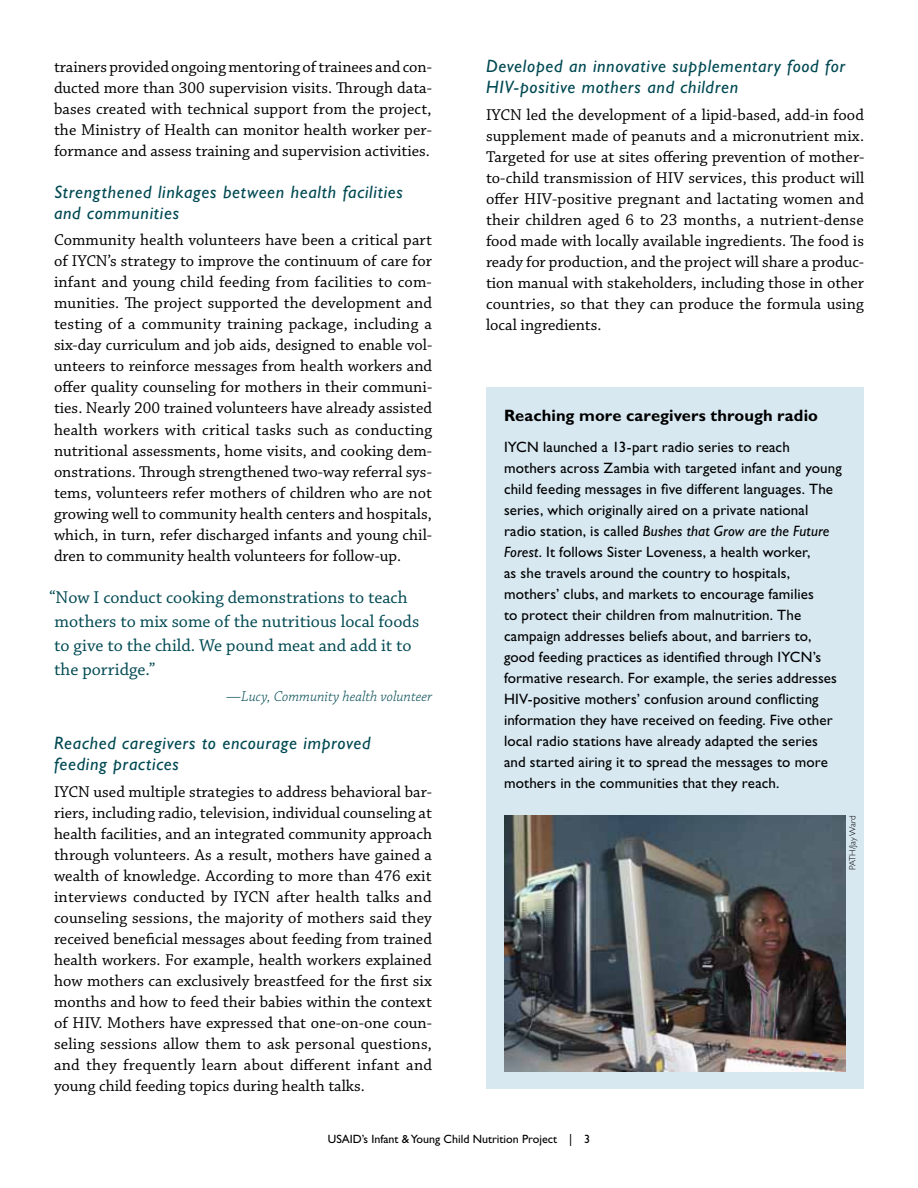
<style>
.page{position:relative;width:918px;height:1188px;background:#fff}
.page>*{position:absolute;margin:0;border:0;box-sizing:border-box;transform-origin:0 0}
.t1{font:italic 18px/21px "Gill Sans Std";letter-spacing:.04em;color:#004952}
.t2{font:18px/24px "Chaparral Pro";color:#004952}
.t3{font:16.5px/21px "Chaparral Pro";color:#000;text-align:justify}
.t4{font:700 16.5px "Gill Sans Std";letter-spacing:.005em;color:#000}
.t5{font:15px/21px "Gill Sans Std";letter-spacing:.005em;color:#000}
.t6{font:italic 300 15px "Chaparral Pro";color:#004952}
.t7{font:12px "Gill Sans Std";color:#000}
.t8{font:300 9px "Gill Sans Std";letter-spacing:-.03em;color:#000}
.s1{font-style:italic}
</style>
<div class="page">
<div style="left:486px;top:387px;width:378px;height:702px;background:#d7e8f1"></div>
<img style="left:504px;top:815px;width:342px;height:257px">
<p class="t3" style="left:54px;top:57px;width:380px">trainers provided ongoing mentoring of trainees and con&shy;ducted more than 300 supervision visits. Through data&shy;bases created with technical support from the project, the Ministry of Health can monitor health worker per&shy;formance and assess training and supervision activities.</p>
<p class="t1" style="left:54px;top:182px;width:350px">Strengthened linkages between health facilities and communities</p>
<p class="t3" style="left:54px;top:230px;width:380px">Community health volunteers have been a critical part of IYCN’s strategy to improve the continuum of care for infant and young child feeding from facilities to com&shy;munities. The project supported the development and testing of a community training package, including a six-day curriculum and job aids, designed to enable vol&shy;unteers to reinforce messages from health workers and offer quality counseling for mothers in their communi&shy;ties. Nearly 200 trained volunteers have already assisted health workers with critical tasks such as conducting nutritional assessments, home visits, and cooking dem&shy;onstrations. Through strengthened two-way referral sys&shy;tems, volunteers refer mothers of children who are not growing well to community health centers and hospitals, which, in turn, refer discharged infants and young chil&shy;dren to community health volunteers for follow-up.</p>
<p class="t2" style="left:49px;top:586px;width:372px">“Now I conduct cooking demonstrations to teach mothers to mix some of the nutritious local foods to give to the child. We pound meat and add it to the porridge.”</p>
<p class="t6" style="left:226px;top:688px;width:208px">—Lucy, Community health volunteer</p>
<p class="t1" style="left:54px;top:733px;width:318px">Reached caregivers to encourage improved feeding practices</p>
<p class="t3" style="left:54px;top:782px;width:380px">IYCN used multiple strategies to address behavioral bar&shy;riers, including radio, television, individual counseling at health facilities, and an integrated community approach through volunteers. As a result, mothers have gained a wealth of knowledge. According to more than 476 exit interviews conducted by IYCN after health talks and counseling sessions, the majority of mothers said they received beneficial messages about feeding from trained health workers. For example, health workers explained how mothers can exclusively breastfeed for the first six months and how to feed their babies within the context of HIV. Mothers have expressed that one-on-one coun&shy;seling sessions allow them to ask personal questions, and they frequently learn about different infant and young child feeding topics during health talks.</p>
<p class="t1" style="left:486px;top:56px;width:361px">Developed an innovative supplementary food for<br>HIV-positive mothers and children</p>
<p class="t3" style="left:486px;top:104px;width:380px">IYCN led the development of a lipid-based, add-in food supplement made of peanuts and a micronutrient mix.<br>Targeted for use at sites offering prevention of mother&shy;to-child transmission of HIV services, this product will offer HIV-positive pregnant and lactating women and their children aged 6 to 23 months, a nutrient-dense food made with locally available ingredients. The food is ready for production, and the project will share a produc&shy;tion manual with stakeholders, including those in other countries, so that they can produce the formula using local ingredients.</p>
<p class="t4" style="left:504px;top:405px;width:315px">Reaching more caregivers through radio</p>
<p class="t5" style="left:504px;top:437px;width:339px">IYCN launched a 13-part radio series to reach mothers across Zambia with targeted infant and young child feeding messages in five different languages. The series, which originally aired on a private national radio station, is called <span class="s1">Bushes that Grow are the Future Forest</span>. It follows Sister Loveness, a health worker,<br>as she travels around the country to hospitals, mothers’ clubs, and markets to encourage families<br>to protect their children from malnutrition. The campaign addresses beliefs about, and barriers to, good feeding practices as identified through IYCN’s formative research. For example, the series addresses H IV-positive mothers’ confusion around conflicting information they have received on feeding. Five other local radio stations have already adapted the series and started airing it to spread the messages to more mothers in the communities that they reach.</p>
<p class="t8" style="left:847px;top:870px;width:56px;rotate:-90deg">PATH/Jay Ward</p>
<p class="t7" style="left:328px;top:1132px;width:264px">USAID’s Infant &amp; Young Child Nutrition Project | 3</p>
</div>
